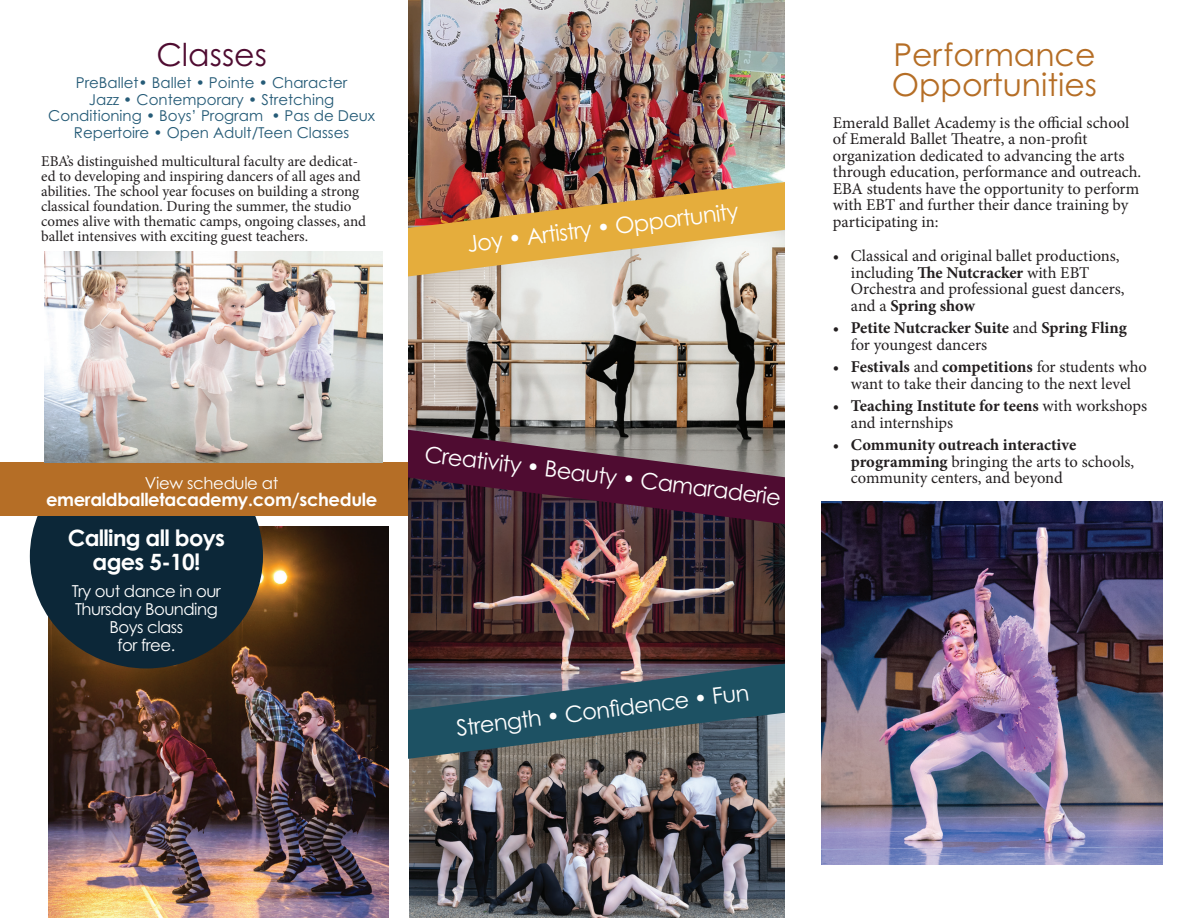
<style>
.page{position:relative;width:1188px;height:918px;background:#fff}
.page>*{position:absolute;margin:0;border:0;box-sizing:border-box;transform-origin:0 0}
.t1{font:31.5px/30px "Century Gothic Pro";color:#b56e26}
.t2{font:31.5px "Century Gothic Pro";color:#4f0c31}
.t3{font:22.5px "Century Gothic Pro";color:#fff}
.t4{font:700 22.5px "Century Gothic Pro";letter-spacing:-.03em;color:#fff}
.t5{font:700 18px "Century Gothic Pro";letter-spacing:-.02em;color:#fff}
.t6{font:16.5px/16.5px "Minion Pro";color:#231f20}
.t7{font:700 16.5px "Minion Pro";letter-spacing:-.005em;color:#231f20}
.t8{font:16.5px "Century Gothic Pro";letter-spacing:-.03em;color:#fff}
.t9{font:15px/15px "Minion Pro";color:#231f20}
.t10{font:15px "Century Gothic Pro";color:#255b77}
.s1{font-weight:700}
.s2{font-weight:400}
</style>
<div class="page">
<img style="left:408px;top:277px;width:377px;height:152px">
<img style="left:410px;top:759px;width:375px;height:159px">
<img style="left:408px;top:526px;width:377px;height:136px">
<img style="left:408px;top:0;width:377px;height:180px">
<svg style="left:407px;top:429px;width:378px;height:97px;background:#5b3547"></svg>
<img style="left:408px;top:180px;width:377px;height:97px">
<svg style="left:408px;top:662px;width:377px;height:97px;background:#435c6a"></svg>
<img style="left:822px;top:501px;width:341px;height:364px">
<img style="left:49px;top:526px;width:339px;height:392px">
<div style="left:30px;top:444px;width:233px;height:224px;background:#0c2738;border-radius:50%"></div>
<div style="left:0;top:463px;width:407px;height:53px;background:#b56e26"></div>
<img style="left:44px;top:251px;width:338px;height:212px">
<p class="t2" style="left:156px;top:36px;width:112px">Classes</p>
<p class="t10" style="left:76px;top:74px;width:273px">PreBallet• Ballet • Pointe • Character</p>
<p class="t10" style="left:89px;top:90px;width:247px">Jazz • Contemporary • Stretching</p>
<p class="t10" style="left:48px;top:107px;width:329px">Conditioning • Boys’ Program • Pas de Deux</p>
<p class="t10" style="left:74px;top:123px;width:277px">Repertoire • Open Adult/Teen Classes</p>
<p class="t9" style="left:41px;top:153px;width:326px">EBA’s distinguished multicultural faculty are dedicat&shy;ed to developing and inspiring dancers of all ages and abilities. The school year focuses on building a strong classical foundation. During the summer, the studio comes alive with thematic camps, ongoing classes, and ballet intensives with exciting guest teachers.</p>
<p class="t3" style="left:466px;top:230px;width:275px;rotate:-7deg">Joy • Artistry • Opportunity</p>
<p class="t8" style="left:145px;top:473px;width:135px">View schedule at</p>
<p class="t5" style="left:46px;top:488px;width:333px">emeraldballetacademy.com/schedule</p>
<p class="t4" style="left:68px;top:523px;width:159px">Calling all boys</p>
<p class="t4" style="left:93px;top:548px;width:109px">ages 5-10!</p>
<p class="t8" style="left:72px;top:581px;width:150px">Try out dance in our</p>
<p class="t8" style="left:75px;top:599px;width:144px">Thursday Bounding</p>
<p class="t8" style="left:110px;top:617px;width:75px">Boys class</p>
<p class="t8" style="left:118px;top:635px;width:59px">for free.</p>
<p class="t3" style="left:426px;top:440px;width:360px;rotate:7deg">Creativity • Beauty • Camaraderie</p>
<p class="t3" style="left:455px;top:714px;width:296px;rotate:-7deg">Strength • Confi dence • Fun</p>
<p class="t1" style="left:892px;top:39px;width:207px">Performance<br>Opportunities</p>
<p class="t6" style="left:833px;top:114px;width:298px">Emerald Ballet Academy is the official school</p>
<p class="t6" style="left:833px;top:131px;width:256px">of Emerald Ballet Theatre, a non-profit</p>
<p class="t6" style="left:833px;top:147px;width:310px">organization dedicated to advancing the arts through education, performance and outreach.<br>EBA students have the opportunity to perform with EBT and further their dance training by</p>
<p class="t6" style="left:833px;top:213px;width:107px">participating in:</p>
<p class="t6" style="left:833px;top:248px;width:288px">• Classical and original ballet productions,</p>
<p class="t6" style="left:851px;top:264px;width:240px">including <span class="s1">The Nutcracker</span> with EBT</p>
<p class="t6" style="left:851px;top:281px;width:275px">Orchestra and professional guest dancers,</p>
<p class="t7" style="left:851px;top:294px;width:126px"><span class="s2">and a</span> Spring show</p>
<p class="t7" style="left:833px;top:317px;width:295px"><span class="s2">•</span> Petite Nutcracker Suite <span class="s2">and</span> Spring Fling</p>
<p class="t6" style="left:851px;top:336px;width:138px">for youngest dancers</p>
<p class="t6" style="left:833px;top:359px;width:316px;text-align:center">• <span class="s1">Festivals</span> and <span class="s1">competitions</span> for students who want to take their dancing to the next level</p>
<p class="t7" style="left:833px;top:395px;width:316px"><span class="s2">•</span> Teaching Institute for teens <span class="s2">with workshops</span></p>
<p class="t6" style="left:851px;top:414px;width:104px">and internships</p>
<p class="t7" style="left:833px;top:434px;width:245px"><span class="s2">•</span> Community outreach interactive</p>
<p class="t6" style="left:851px;top:453px;width:285px"><span class="s1">programming</span> bringing the arts to schools,</p>
<p class="t6" style="left:851px;top:470px;width:214px">community centers, and beyond</p>
</div>
